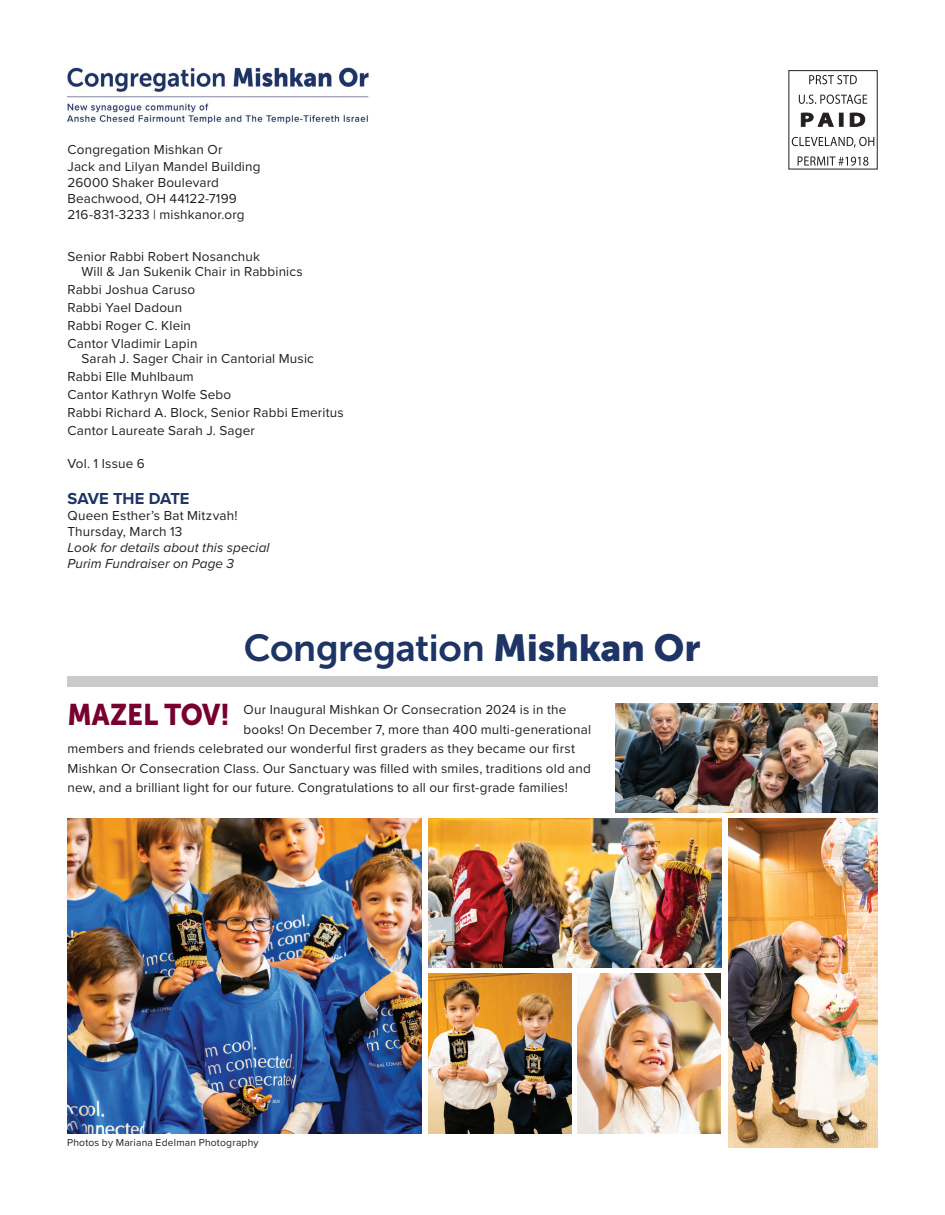
<style>
.page{position:relative;width:945px;height:1215px;background:#fff}
.page>*{position:absolute;margin:0;border:0;box-sizing:border-box;transform-origin:0 0}
.t1{font:37.5px "Museo Sans 700";letter-spacing:-.01em;color:#1d3465}
.t2{font:29.7px "Museo Sans 900";letter-spacing:-.005em;color:#780031;scale:.91 1}
.t3{font:700 16.5px "Proxima Nova";letter-spacing:-.01em;color:#1d3465}
.t4{font:13.5px/18px "Proxima Nova";letter-spacing:.01em;color:#231f20}
.t5{font:italic 13.5px/16.2px "Proxima Nova";letter-spacing:.01em;color:#231f20}
.t6{font:10.5px "Proxima Nova";letter-spacing:.02em;color:#231f20}
.s1{font-family:"Museo Sans 900"}
</style>
<div class="page">
<img style="left:67px;top:818px;width:355px;height:316px">
<img style="left:429px;top:818px;width:293px;height:150px">
<svg style="left:809px;top:75px;width:48px;height:9px"></svg>
<svg style="left:799px;top:95px;width:68px;height:9px"></svg>
<svg style="left:801px;top:112px;width:64px;height:15px"></svg>
<svg style="left:792px;top:137px;width:82px;height:11px"></svg>
<svg style="left:798px;top:156px;width:70px;height:10px"></svg>
<div style="left:788px;top:70px;width:90px;height:99px;border:1px solid #231f20"></div>
<img style="left:67px;top:68px;width:302px;height:56px">
<div style="left:67px;top:677px;width:811px;height:10px;background:#c9cacc"></div>
<img style="left:728px;top:818px;width:150px;height:330px">
<img style="left:429px;top:974px;width:143px;height:160px">
<img style="left:578px;top:974px;width:143px;height:160px">
<img style="left:615px;top:704px;width:263px;height:108px">
<p class="t4" style="left:68px;top:141px;width:195px;line-height:16.2px">Congregation Mishkan Or<br>Jack and Lilyan Mandel Building<br>26000 Shaker Boulevard<br>Beachwood, OH 44122-7199<br>216-831-3233 | mishkanor.org</p>
<p class="t4" style="left:81px;top:249px;width:223px;line-height:15px;text-indent:-14px">Senior Rabbi Robert Nosanchuk<br>Will &amp; Jan Sukenik Chair in Rabbinics</p>
<p class="t4" style="left:68px;top:280px;width:131px">Rabbi Joshua Caruso<br>Rabbi Yael Dadoun<br>Rabbi Roger C. Klein<br>Cantor Vladimir Lapin</p>
<p class="t4" style="left:68px;top:349px;width:278px;text-indent:14px">Sarah J. Sager Chair in Cantorial Music<br>Rabbi Elle Muhlbaum<br>Cantor Kathryn Wolfe Sebo<br>Rabbi Richard A. Block, Senior Rabbi Emeritus<br>Cantor Laureate Sarah J. Sager</p>
<p class="t4" style="left:68px;top:454px;width:79px">Vol. 1 Issue 6</p>
<p class="t3" style="left:68px;top:486px;width:123px">SAVE THE DATE</p>
<p class="t4" style="left:68px;top:507px;width:171px;line-height:16.2px">Queen Esther’s Bat Mitzvah!<br>Thursday, March 13</p>
<p class="t5" style="left:68px;top:539px;width:204px">Look for details about this special<br>Purim Fundraiser on Page 3</p>
<h1 class="t1" style="left:244px;top:627px;width:458px">Congregation <span class="s1">Mishkan Or</span></h1>
<h2 class="t2" style="left:68px;top:698px;width:180px">MAZEL TOV!</h2>
<p class="t4" style="left:244px;top:700px;width:324px">Our Inaugural Mishkan Or Consecration 2024 is in the</p>
<p class="t4" style="left:244px;top:720px;width:349px">books! On December 7, more than 400 multi-generational</p>
<p class="t4" style="left:68px;top:739px;width:509px">members and friends celebrated our wonderful first graders as they became our first</p>
<p class="t4" style="left:68px;top:759px;width:525px">Mishkan Or Consecration Class. Our Sanctuary was filled with smiles, traditions old and</p>
<p class="t4" style="left:68px;top:778px;width:502px">new, and a brilliant light for our future. Congratulations to all our first-grade families!</p>
<p class="t6" style="left:67px;top:1135px;width:193px">Photos by Mariana Edelman Photography</p>
</div>
